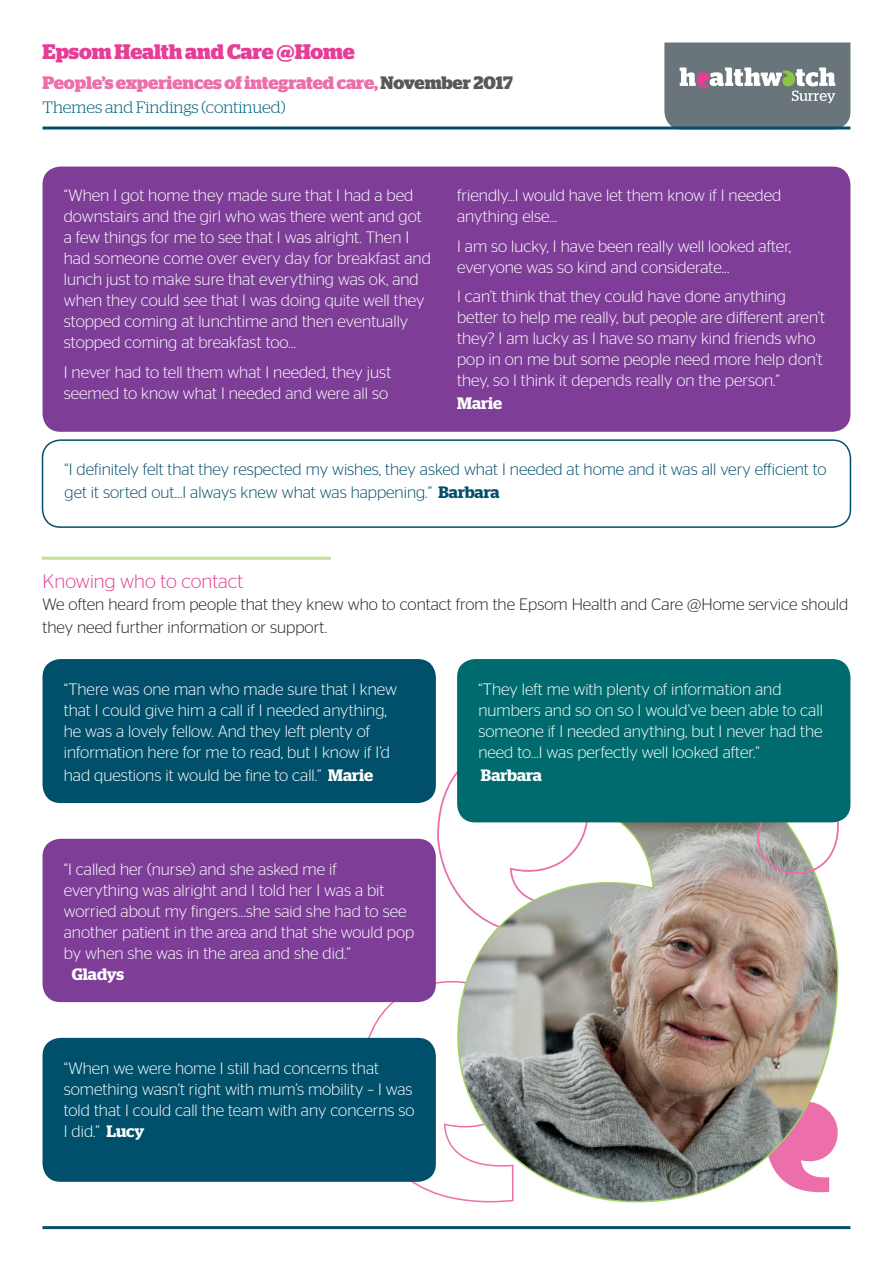
<style>
.page{position:relative;width:893px;height:1263px;background:#fff}
.page>*{position:absolute;margin:0;border:0;box-sizing:border-box;transform-origin:0 0}
.t1{font:700 21px "Stag";letter-spacing:-.005em;color:#e63e97}
.t2{font:300 19.5px "Stag Sans";color:#e63e97}
.t3{font:700 18px "Stag";letter-spacing:-.005em;color:#ec6eaa}
.t4{font:300 16.5px/21px "Stag Sans";color:#fff}
.t5{font:300 16.5px/22.5px "Stag Sans";color:#004f6b}
.t6{font:300 16.5px/22.5px "Stag Sans";color:#231f20}
.t7{font:300 16.5px "Stag";color:#026683}
.t8{font:600 16.5px "Stag";color:#fff}
.s1{color:#57585a}
.s2{font-family:"Stag";font-weight:600}
</style>
<div class="page">
<svg style="left:437px;top:771px;width:20px;height:123px"></svg>
<svg style="left:359px;top:981px;width:98px;height:219px"></svg>
<img style="left:457px;top:808px;width:382px;height:395px">
<svg style="left:756px;top:820px;width:84px;height:55px"></svg>
<div style="left:43px;top:167px;width:807px;height:265px;background:#7e3e98;border-radius:18px"></div>
<svg style="left:664px;top:43px;width:186px;height:83px;background:#7b8389"></svg>
<hr style="left:43px;top:126px;width:807px;height:3px;background:#004f6b">
<div style="left:43px;top:659px;width:393px;height:144px;background:#004f6b;border-radius:18px"></div>
<div style="left:43px;top:839px;width:393px;height:163px;background:#7e3e98;border-radius:18px"></div>
<div style="left:43px;top:1038px;width:393px;height:144px;background:#004f6b;border-radius:18px"></div>
<div style="left:457px;top:659px;width:393px;height:163px;background:#006b6e;border-radius:18px"></div>
<div style="left:42px;top:439px;width:809px;height:89px;border:2px solid #004f6b;border-radius:18px"></div>
<hr style="left:43px;top:1226px;width:807px;height:3px;background:#004f6b">
<hr style="left:42px;top:557px;width:289px;height:3px;background:#c4df9b">
<p class="t1" style="left:43px;top:44px;width:314px">Epsom Health and Care @Home</p>
<p class="t3" style="left:43px;top:76px;width:472px">People’s experiences of integrated care, <span class="s1">November 2017</span></p>
<p class="t7" style="left:43px;top:98px;width:244px">Themes and Findings (continued)</p>
<p class="t4" style="left:64px;top:185px;width:369px">“When I got home they made sure that I had a bed downstairs and the girl who was there went and got a few things for me to see that I was alright. Then I had someone come over every day for breakfast and lunch just to make sure that everything was ok, and when they could see that I was doing quite well they stopped coming at lunchtime and then eventually stopped coming at breakfast too…</p>
<p class="t4" style="left:64px;top:361px;width:329px">I never had to tell them what I needed, they just seemed to know what I needed and were all so</p>
<p class="t4" style="left:457px;top:185px;width:326px">friendly...I would have let them know if I needed anything else…</p>
<p class="t4" style="left:457px;top:235px;width:336px">I am so lucky, I have been really well looked after, everyone was so kind and considerate…</p>
<p class="t4" style="left:457px;top:286px;width:369px">I can’t think that they could have done anything better to help me really, but people are different aren’t they? I am lucky as I have so many kind friends who pop in on me but some people need more help don’t they, so I think it depends really on the person.”</p>
<p class="t8" style="left:457px;top:393px;width:47px">Marie</p>
<p class="t5" style="left:65px;top:458px;width:763px">“I definitely felt that they respected my wishes, they asked what I needed at home and it was all very efficient to get it sorted out…I always knew what was happening.” <span class="s2">Barbara</span></p>
<p class="t2" style="left:43px;top:570px;width:202px">Knowing who to contact</p>
<p class="t6" style="left:43px;top:593px;width:807px">We often heard from people that they knew who to contact from the Epsom Health and Care @Home service should they need further information or support.</p>
<p class="t4" style="left:64px;top:678px;width:335px">“There was one man who made sure that I knew that I could give him a call if I needed anything, he was a lovely fellow. And they left plenty of information here for me to read, but I know if I’d</p>
<p class="t4" style="left:64px;top:764px;width:311px">had questions it would be fine to call.” <span class="s2">Marie</span></p>
<p class="t4" style="left:64px;top:858px;width:352px">“I called her (nurse) and she asked me if everything was alright and I told her I was a bit worried about my fingers…she said she had to see another patient in the area and that she would pop by when she was in the area and she did.”</p>
<p class="t8" style="left:72px;top:964px;width:54px">Gladys</p>
<p class="t4" style="left:64px;top:1057px;width:352px">“When we were home I still had concerns that something wasn’t right with mum’s mobility – I was told that I could call the team with any concerns so I did.” <span class="s2">Lucy</span></p>
<p class="t4" style="left:478px;top:678px;width:346px">“They left me with plenty of information and numbers and so on so I would’ve been able to call someone if I needed anything, but I never had the need to…I was perfectly well looked after.”</p>
<p class="t8" style="left:481px;top:765px;width:62px">Barbara</p>
</div>
